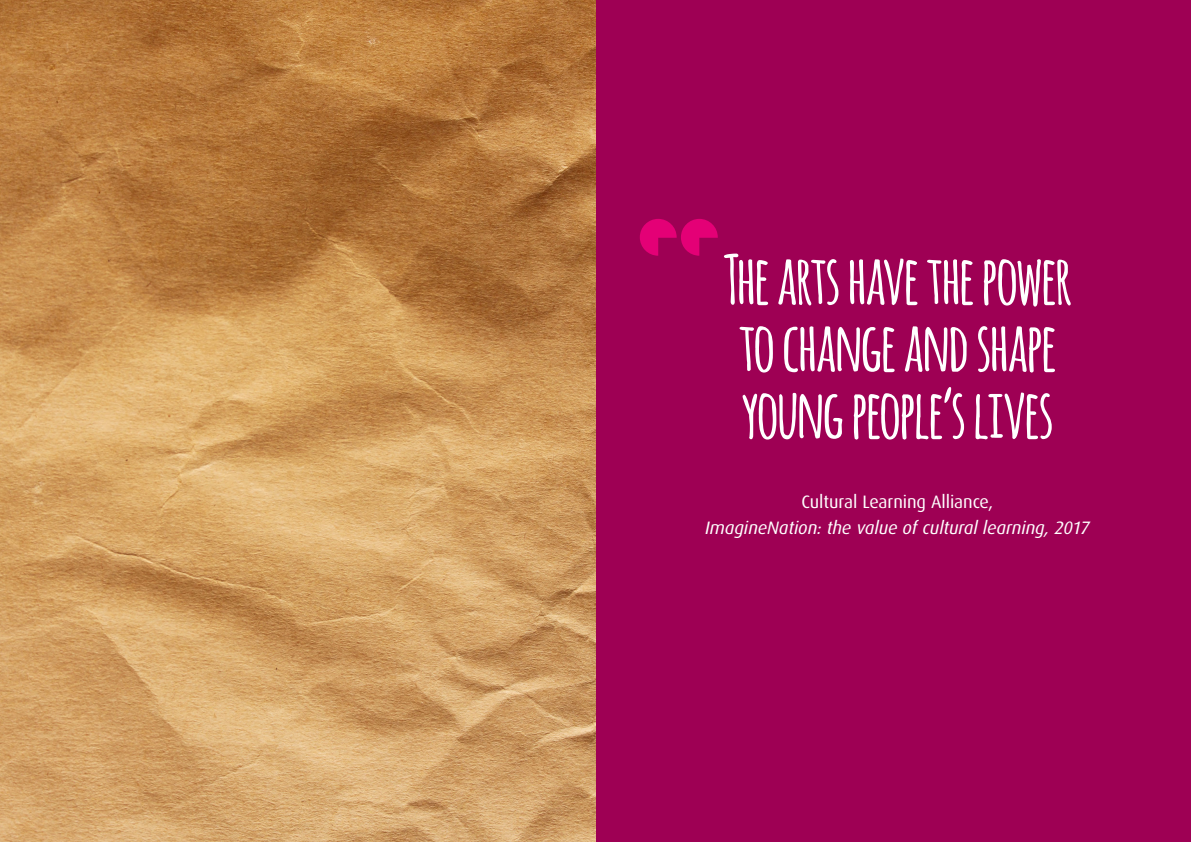
<style>
.page{position:relative;width:1191px;height:842px;background:#fff}
.page>*{position:absolute;margin:0;border:0;box-sizing:border-box;transform-origin:0 0}
.t1{font:700 67px/67px "Amatic";letter-spacing:-.015em;color:#fff}
.t2{font:italic 18px "Dax OT";letter-spacing:-.005em;color:#fff}
.t3{font:18px "Dax OT";letter-spacing:-.005em;color:#fff}
</style>
<div class="page">
<div style="left:595px;top:0;width:596px;height:842px;background:#9e0054"></div>
<svg style="left:681px;top:219px;width:37px;height:37px"></svg>
<svg style="left:640px;top:219px;width:36px;height:37px"></svg>
<img style="left:0;top:0;width:595px;height:842px">
<p class="t1" style="left:723px;top:243px;width:350px">The arts have the power to change and shape young people’s lives</p>
<p class="t3" style="left:801px;top:492px;width:193px">Cultural Learning Alliance,</p>
<p class="t2" style="left:705px;top:518px;width:386px">ImagineNation: the value of cultural learning, 2017</p>
</div>
